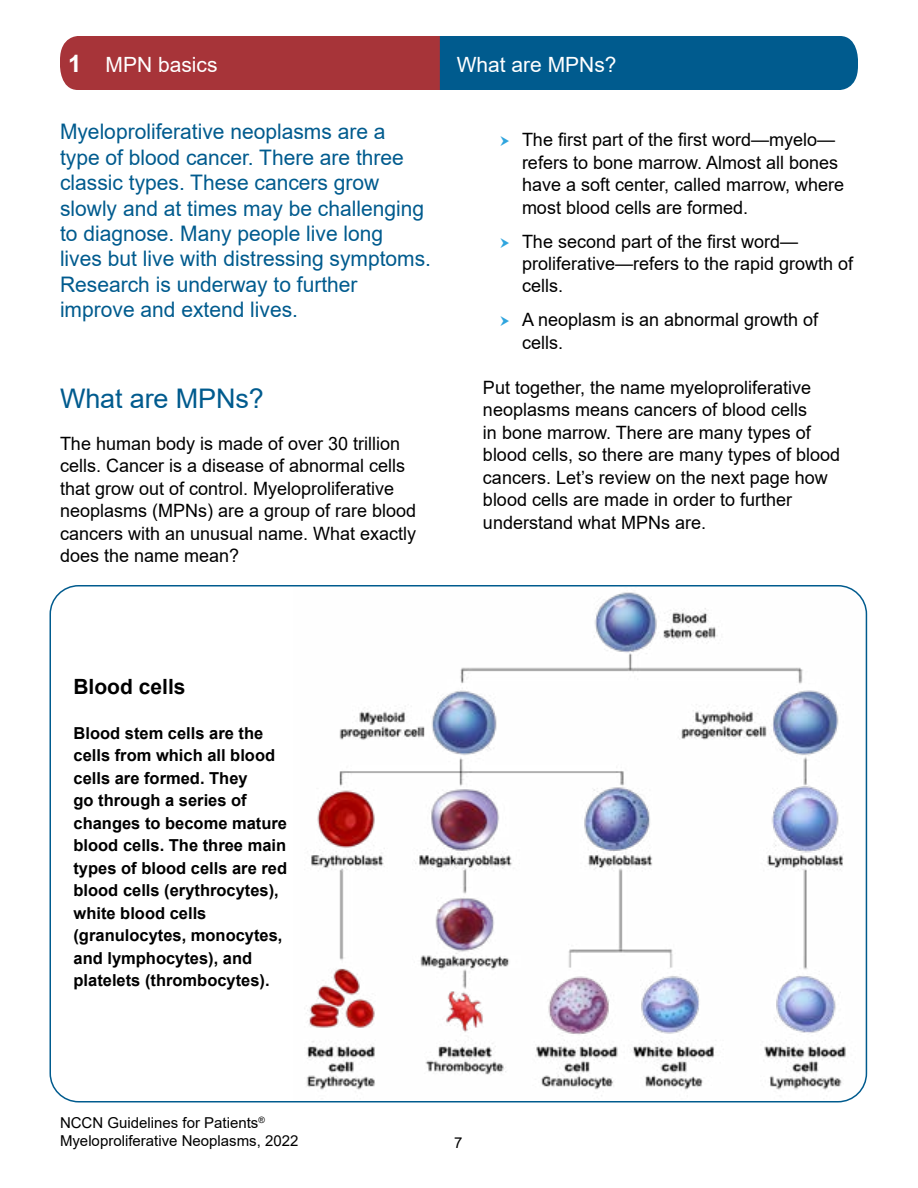
<style>
.page{position:relative;width:918px;height:1188px;background:#fff}
.page>*{position:absolute;margin:0;border:0;box-sizing:border-box;transform-origin:0 0}
.t1{font:27px "Arial";letter-spacing:-.005em;color:#005b8e}
.t2{font:21.45px/25.5px "Arial";color:#005b8e}
.t3{font:21px "Arial";color:#fff}
.t4{font:700 21px "Arial";color:#000}
.t5{font:18.3px/22.5px "Arial";color:#000}
.t6{font:700 16.5px/22.5px "Arial";color:#000}
.t7{font:15px/18px "Arial";color:#000}
.s1{font-weight:700;font-size:24px}
</style>
<div class="page">
<svg style="left:60px;top:36px;width:798px;height:54px;background:#504966"></svg>
<img style="left:306px;top:586px;width:560px;height:516px">
<p class="t3" style="left:68px;top:50px;width:151px"><span class="s1">1</span> MPN basics</p>
<p class="t3" style="left:457px;top:50px;width:161px">What are MPNs?</p>
<p class="t2" style="left:60px;top:119px;width:373px">Myeloproliferative neoplasms are a<br>type of blood cancer. There are three classic types. These cancers grow slowly and at times may be challenging to diagnose. Many people live long<br>lives but live with distressing symptoms.<br>Research is underway to further improve and extend lives.</p>
<h1 class="t1" style="left:60px;top:379px;width:205px">What are MPNs?</h1>
<p class="t5" style="left:60px;top:432px;width:358px">The human body is made of over 30 trillion cells. Cancer is a disease of abnormal cells that grow out of control. Myeloproliferative neoplasms (MPNs) are a group of rare blood cancers with an unusual name. What exactly does the name mean?</p>
<p class="t4" style="left:74px;top:672px;width:114px">Blood cells</p>
<p class="t6" style="left:74px;top:722px;width:215px">Blood stem cells are the cells from which all blood cells are formed. They<br>go through a series of changes to become mature blood cells. The three main types of blood cells are red blood cells (erythrocytes), white blood cells (granulocytes, monocytes, and lymphocytes), and platelets (thrombocytes).</p>
<p class="t5" style="left:522px;top:128px;width:324px">The first part of the first word—myelo— refers to bone marrow. Almost all bones have a soft center, called marrow, where most blood cells are formed.</p>
<p class="t5" style="left:522px;top:230px;width:333px">The second part of the first word— proliferative—refers to the rapid growth of cells.</p>
<p class="t5" style="left:522px;top:308px;width:298px">A neoplasm is an abnormal growth of cells.</p>
<p class="t5" style="left:483px;top:376px;width:359px">Put together, the name myeloproliferative neoplasms means cancers of blood cells<br>in bone marrow. There are many types of blood cells, so there are many types of blood cancers. Let’s review on the next page how blood cells are made in order to further understand what MPNs are.</p>
<p class="t7" style="left:60px;top:1114px;width:240px">NCCN Guidelines for Patients<sup>®<br></sup>Myeloproliferative Neoplasms, 2022</p>
<p class="t7" style="left:454px;top:1133px;width:10px">7</p>
</div>
